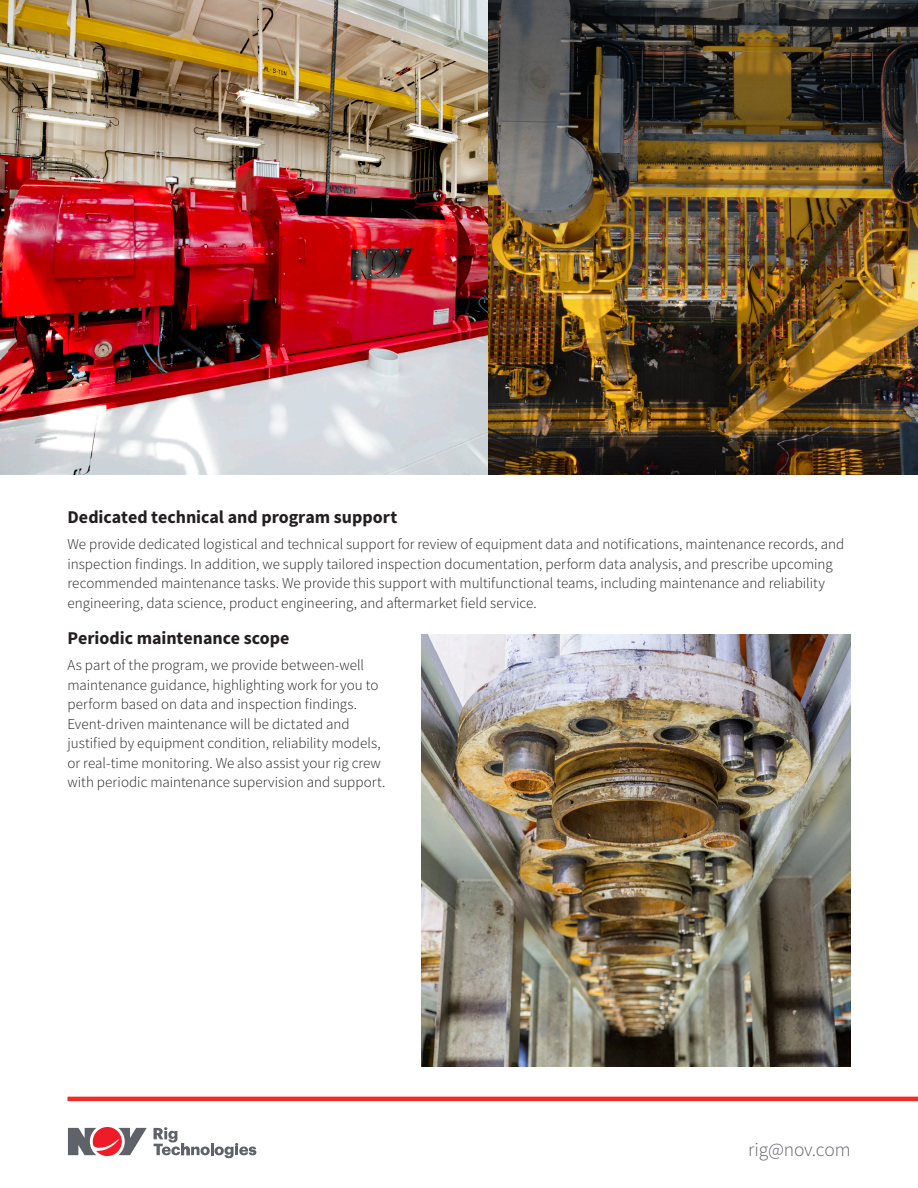
<style>
.page{position:relative;width:918px;height:1188px;background:#fff}
.page>*{position:absolute;margin:0;border:0;box-sizing:border-box;transform-origin:0 0}
.t1{font:300 19.5px "Source Sans Pro";letter-spacing:-.01em;color:#5f6369}
.Sub_Head_4__Source_S{font:700 18px "Source Sans Pro";color:#231f20}
.Body_Text__Source_Sa{font:300 15px/19.5px "Source Sans Pro";color:#231f20}
</style>
<div class="page">
<hr style="left:68px;top:1097px;width:850px;height:4px;background:#ee2e22">
<svg style="left:68px;top:1127px;width:79px;height:29px"></svg>
<svg style="left:154px;top:1127px;width:102px;height:31px"></svg>
<img style="left:0;top:0;width:488px;height:475px">
<img style="left:488px;top:0;width:430px;height:475px">
<img style="left:422px;top:635px;width:428px;height:431px">
<p class="Sub_Head_4__Source_S" style="left:68px;top:505px;width:331px">Dedicated technical and program support</p>
<p class="Body_Text__Source_Sa" style="left:68px;top:535px;width:778px">We provide dedicated logistical and technical support for review of equipment data and notifications, maintenance records, and inspection findings. In addition, we supply tailored inspection documentation, perform data analysis, and prescribe upcoming recommended maintenance tasks. We provide this support with multifunctional teams, including maintenance and reliability engineering, data science, product engineering, and aftermarket field service.</p>
<p class="Sub_Head_4__Source_S" style="left:68px;top:626px;width:224px">Periodic maintenance scope</p>
<p class="Body_Text__Source_Sa" style="left:68px;top:655px;width:320px">As part of the program, we provide between-well maintenance guidance, highlighting work for you to perform based on data and inspection findings.<br>Event-driven maintenance will be dictated and justified by equipment condition, reliability models, or real-time monitoring. We also assist your rig crew with periodic maintenance supervision and support.</p>
<p class="t1" style="left:748px;top:1137px;width:104px">rig@nov.com</p>
</div>
